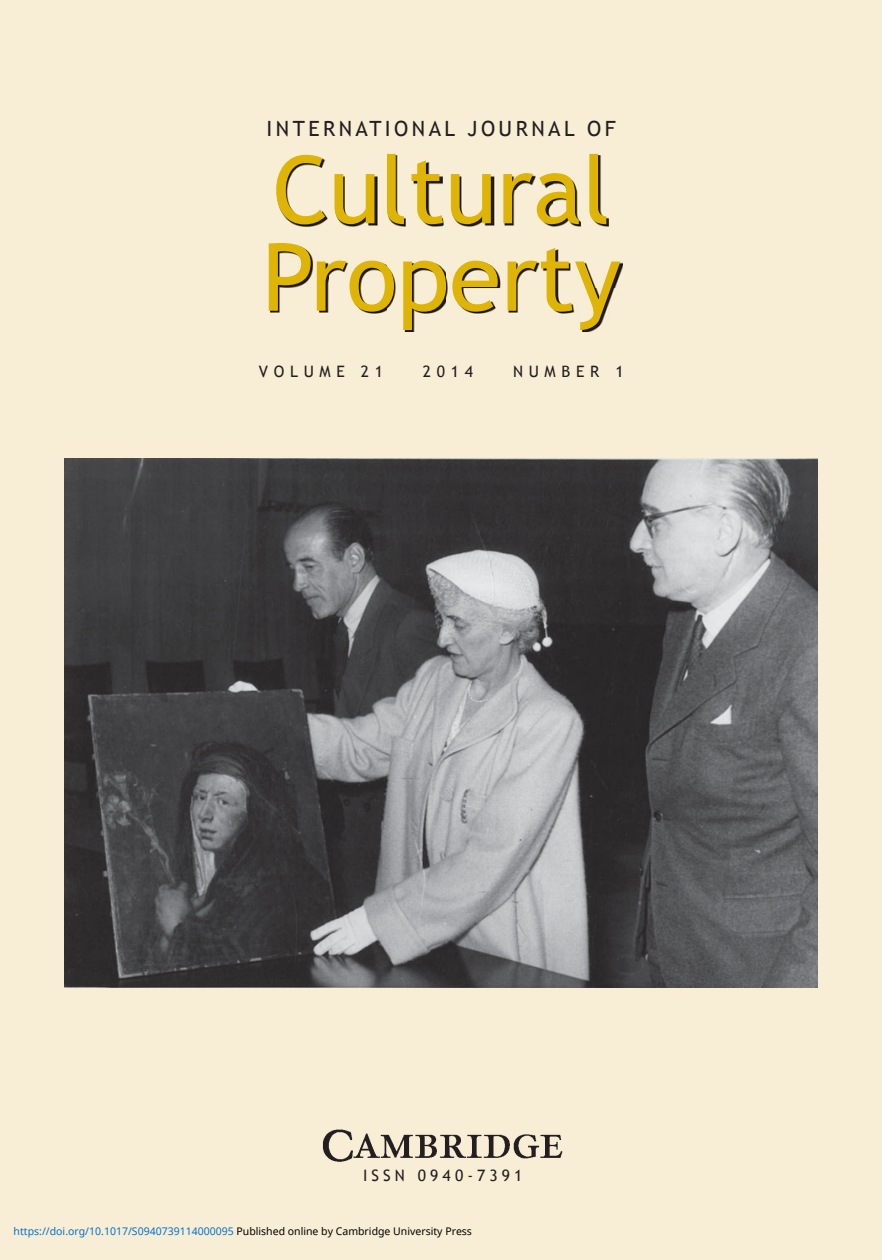
<style>
.page{position:relative;width:882px;height:1260px;background:#f8edd5}
.page>*{position:absolute;margin:0;border:0;box-sizing:border-box;transform-origin:0 0}
.t1{font:94.15px/87.5px "Trebuchet MS";color:#deb407}
.t2{font:21px "Trebuchet MS";letter-spacing:.165em;color:#231f20}
.t3{font:15.75px "Trebuchet MS";letter-spacing:.36em;color:#231f20}
.t4{font:15.75px "Trebuchet MS";letter-spacing:.26em;color:#231f20}
.t5{font:10.5px "Noto Sans";color:#0172cf}
.s1{color:#000}
</style>
<div class="page">
<img style="left:278px;top:156px;width:330px;height:70px">
<img style="left:270px;top:245px;width:352px;height:87px">
<img style="left:64px;top:459px;width:754px;height:529px">
<img style="left:323px;top:1129px;width:239px;height:33px">
<h2 class="t2" style="left:267px;top:116px;width:351px">INTERNATIONAL JOURNAL OF</h2>
<h1 class="t1" style="left:262px;top:146px;width:361px">Cultural<br>Property</h1>
<h3 class="t3" style="left:259px;top:363px;width:126px">VOLUME 21</h3>
<h3 class="t3" style="left:423px;top:363px;width:52px">2014</h3>
<h3 class="t3" style="left:513px;top:363px;width:112px">NUMBER 1</h3>
<h3 class="t4" style="left:363px;top:1166px;width:161px">ISSN 0940-7391</h3>
<p class="t5" style="left:14px;top:1224px;width:460px">https://doi.org/10.1017/S0940739114000095 <span class="s1">Published online by Cambridge University Press</span></p>
</div>
